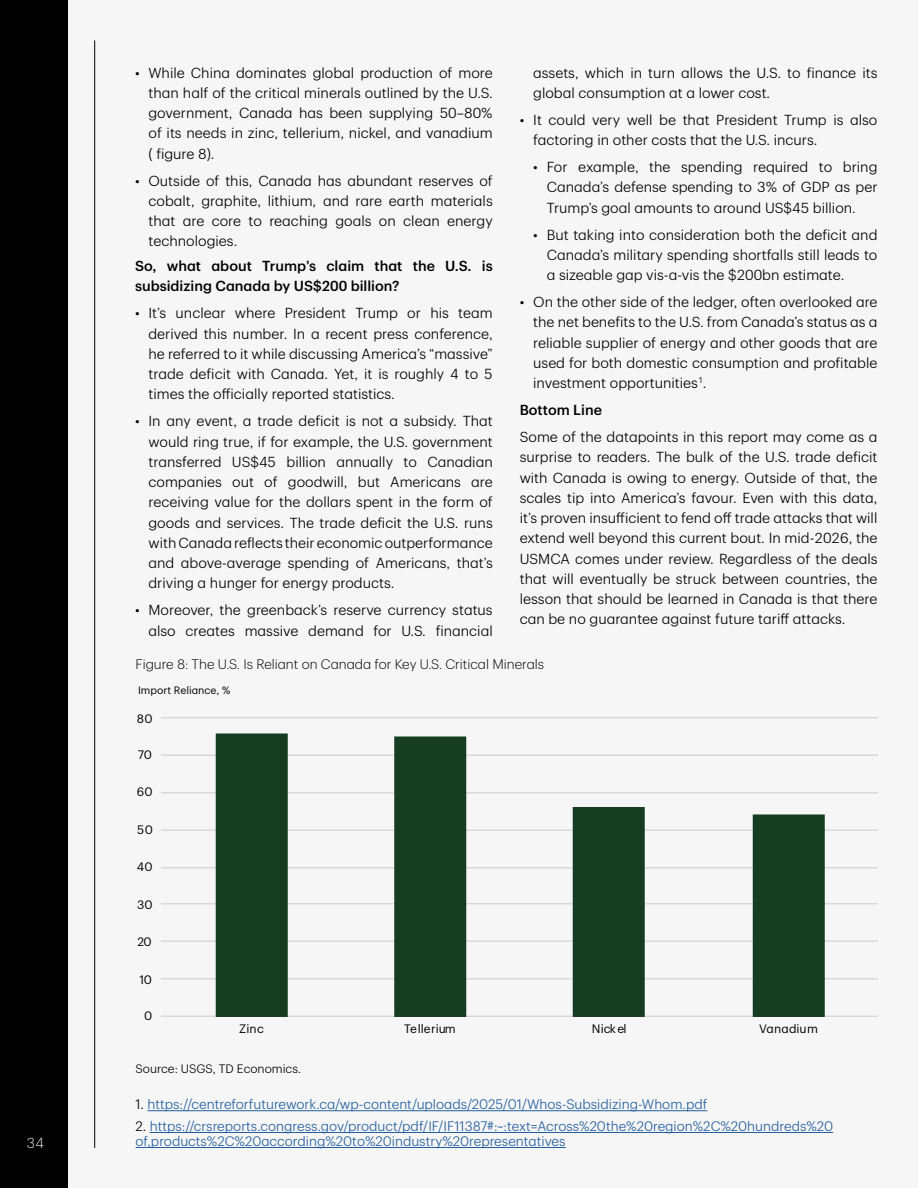
<style>
.page{position:relative;width:918px;height:1188px;background:#f6f6f6}
.page>*{position:absolute;margin:0;border:0;box-sizing:border-box;transform-origin:0 0}
.t1{font:300 14.25px/20.2px "TD Graphik";color:#000;text-align:justify}
.t2{font:500 14.25px/20.2px "TD Graphik";color:#000}
.t3{font:300 14.25px "TD Graphik";color:#e6e7e8}
.t4{font:300 13.5px "TD Graphik";color:#215e9e}
.t5{font:300 13.5px "TD Graphik";color:#000}
.t6{font:12px "TD Graphik";color:#000}
.t7{font:300 12px "TD Graphik";color:#000}
.t8{font:10.5px "TD Graphik";color:#000}
.s1{color:#000}
</style>
<div class="page">
<div style="left:0;top:0;width:68px;height:1188px;background:#000"></div>
<hr style="left:94px;top:40px;width:1px;height:1108px;background:#000">
<hr style="left:161px;top:1015px;width:716px;height:2px;background:#d9d9d9">
<hr style="left:161px;top:978px;width:716px;height:1px;background:#d9d9d9">
<hr style="left:161px;top:940px;width:716px;height:2px;background:#d9d9d9">
<hr style="left:161px;top:903px;width:716px;height:1px;background:#d9d9d9">
<hr style="left:161px;top:867px;width:716px;height:1px;background:#d9d9d9">
<hr style="left:161px;top:829px;width:716px;height:2px;background:#d9d9d9">
<hr style="left:161px;top:792px;width:716px;height:1px;background:#d9d9d9">
<hr style="left:161px;top:754px;width:716px;height:2px;background:#d9d9d9">
<hr style="left:161px;top:717px;width:716px;height:1px;background:#d9d9d9">
<svg style="left:216px;top:733px;width:609px;height:284px"></svg>
<hr style="left:147px;top:1110px;width:560px;height:1px;background:#215e9e">
<hr style="left:150px;top:1132px;width:683px;height:1px;background:#215e9e">
<hr style="left:136px;top:1147px;width:430px;height:1px;background:#215e9e">
<p class="t1" style="left:148px;top:61px;width:346px;text-align:left;text-indent:-13px">• While China dominates global production of more than half of the critical minerals outlined by the U.S. government, Canada has been supplying 50–80% of its needs in zinc, tellerium, nickel, and vanadium ( figure 8).</p>
<p class="t1" style="left:148px;top:169px;width:346px;text-indent:-13px">• Outside of this, Canada has abundant reserves of cobalt, graphite, lithium, and rare earth materials that are core to reaching goals on clean energy technologies.</p>
<p class="t2" style="left:135px;top:255px;width:359px">So, what about Trump’s claim that the U.S. is subsidizing Canada by US$200 billion?</p>
<p class="t1" style="left:148px;top:302px;width:346px;text-indent:-13px">• It’s unclear where President Trump or his team derived this number. In a recent press conference, he referred to it while discussing America’s “massive” trade deficit with Canada. Yet, it is roughly 4 to 5 times the officially reported statistics.</p>
<p class="t1" style="left:148px;top:410px;width:346px;text-indent:-13px">• In any event, a trade deficit is not a subsidy. That would ring true, if for example, the U.S. government transferred US$45 billion annually to Canadian companies out of goodwill, but Americans are receiving value for the dollars spent in the form of goods and services. The trade deficit the U.S. runs with Canada reflects their economic outperformance and above-average spending of Americans, that’s driving a hunger for energy products.</p>
<p class="t1" style="left:135px;top:599px;width:359px;text-align:right">• Moreover, the greenback’s reserve currency status also creates massive demand for U.S. financial</p>
<p class="t1" style="left:533px;top:61px;width:346px">assets, which in turn allows the U.S. to finance its global consumption at a lower cost.</p>
<p class="t1" style="left:533px;top:108px;width:346px;text-indent:-13px">• It could very well be that President Trump is also factoring in other costs that the U.S. incurs.</p>
<p class="t1" style="left:547px;top:156px;width:332px;text-indent:-13px">• For example, the spending required to bring Canada’s defense spending to 3% of GDP as per Trump’s goal amounts to around US$45 billion.</p>
<p class="t1" style="left:547px;top:223px;width:332px;text-indent:-13px">• But taking into consideration both the deficit and Canada’s military spending shortfalls still leads to a sizeable gap vis-a-vis the $200bn estimate.</p>
<p class="t1" style="left:533px;top:291px;width:346px;text-indent:-13px">• On the other side of the ledger, often overlooked are the net benefits to the U.S. from Canada’s status as a reliable supplier of energy and other goods that are used for both domestic consumption and profitable investment opportunities<sup>1</sup>.</p>
<p class="t2" style="left:520px;top:399px;width:84px">Bottom Line</p>
<p class="t1" style="left:520px;top:426px;width:359px">Some of the datapoints in this report may come as a surprise to readers. The bulk of the U.S. trade deficit with Canada is owing to energy. Outside of that, the scales tip into America’s favour. Even with this data, it’s proven insufficient to fend off trade attacks that will extend well beyond this current bout. In mid-2026, the USMCA comes under review. Regardless of the deals that will eventually be struck between countries, the lesson that should be learned in Canada is that there can be no guarantee against future tariff attacks.</p>
<p class="t5" style="left:136px;top:654px;width:410px">Figure 8: The U.S. Is Reliant on Canada for Key U.S. Critical Minerals</p>
<p class="t8" style="left:138px;top:683px;width:94px">Import Reliance, %</p>
<p class="t6" style="left:137px;top:710px;width:17px">80</p>
<p class="t6" style="left:138px;top:746px;width:16px">70</p>
<p class="t6" style="left:137px;top:783px;width:17px">60</p>
<p class="t6" style="left:137px;top:821px;width:17px">50</p>
<p class="t6" style="left:137px;top:858px;width:17px">40</p>
<p class="t6" style="left:137px;top:896px;width:17px">30</p>
<p class="t6" style="left:138px;top:933px;width:16px">20</p>
<p class="t6" style="left:139px;top:971px;width:14px">10</p>
<p class="t6" style="left:144px;top:1007px;width:10px">0</p>
<p class="t6" style="left:239px;top:1020px;width:26px">Zinc</p>
<p class="t6" style="left:404px;top:1020px;width:53px">Tellerium</p>
<p class="t6" style="left:592px;top:1020px;width:36px">Nickel</p>
<p class="t6" style="left:759px;top:1020px;width:60px">Vanadium</p>
<p class="t7" style="left:136px;top:1060px;width:165px">Source: USGS, TD Economics.</p>
<p class="t4" style="left:136px;top:1094px;width:573px"><span class="s1">1.</span> https://centreforfuturework.ca/wp-content/uploads/2025/01/Whos-Subsidizing-Whom. pdf</p>
<p class="t4" style="left:136px;top:1116px;width:699px"><span class="s1">2.</span> https://crsreports.congress.gov/product/pdf/IF/IF11387#:~:text=Across%20the%20region%2C%20hundreds%20</p>
<p class="t3" style="left:27px;top:1132px;width:19px">34</p>
<p class="t4" style="left:136px;top:1131px;width:432px">of,products%2C%20according%20to%20industry%20representatives</p>
</div>
